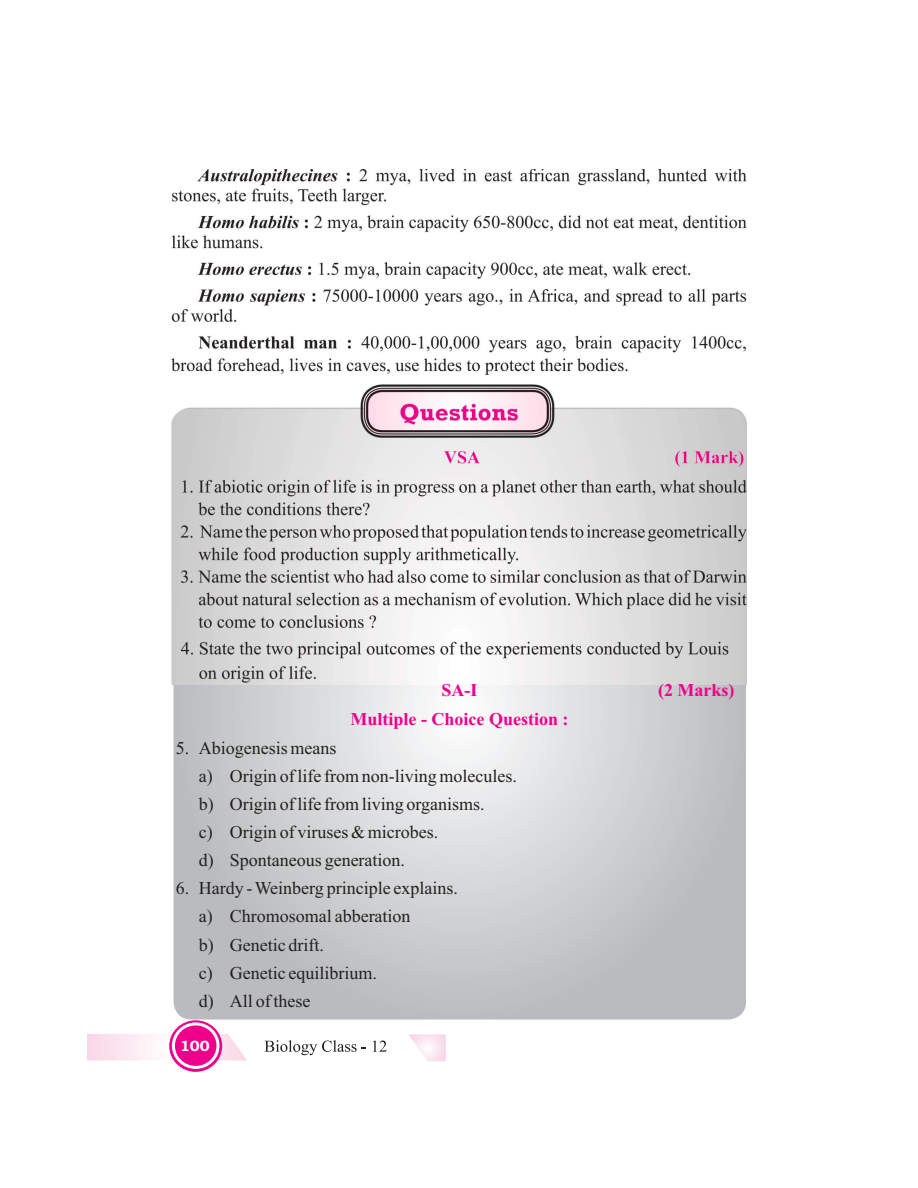
<style>
.page{position:relative;width:918px;height:1188px;background:#fff}
.page>*{position:absolute;margin:0;border:0;box-sizing:border-box;transform-origin:0 0}
.t1{font:18px/28.2px "Times New Roman";color:#241f1f}
.t2{font:700 18px "Times New Roman";color:#ee008c}
.t3{font:700 15px "Bookman Old Style";color:#fff}
</style>
<div class="page">
<svg style="left:174px;top:685px;width:572px;height:335px"></svg>
<img style="left:171px;top:170px;width:575px;height:205px">
<img style="left:171px;top:384px;width:575px;height:301px">
<svg style="left:87px;top:1034px;width:160px;height:26px"></svg>
<svg style="left:169px;top:1020px;width:53px;height:52px"></svg>
<svg style="left:172px;top:1022px;width:48px;height:47px"></svg>
<div style="left:175px;top:1025px;width:41px;height:41px;background:#ee008c;border-radius:50%"></div>
<svg style="left:408px;top:1034px;width:38px;height:27px"></svg>
<svg style="left:264px;top:1040px;width:102px;height:15px"></svg>
<svg style="left:373px;top:1041px;width:14px;height:11px"></svg>
<p class="t2" style="left:442px;top:684px;width:37px">SA-I</p>
<p class="t2" style="left:658px;top:684px;width:78px">(2 Marks)</p>
<p class="t2" style="left:351px;top:713px;width:219px">Multiple - Choice Question :</p>
<p class="t1" style="left:199px;top:735px;width:320px;text-indent:-23px">5. Abiogenesis means<br>a) Origin of life from non-living molecules. b) Origin of life from living organisms.<br>c) Origin of viruses &amp; microbes.<br>d) Spontaneous generation.</p>
<p class="t1" style="left:199px;top:876px;width:261px;text-indent:-23px">6. Hardy - Weinberg principle explains. a) Chromosomal abberation<br>b) Genetic drift.<br>c) Genetic equilibrium.<br>d) All of these</p>
<p class="t3" style="left:180px;top:1040px;width:31px">100</p>
</div>
